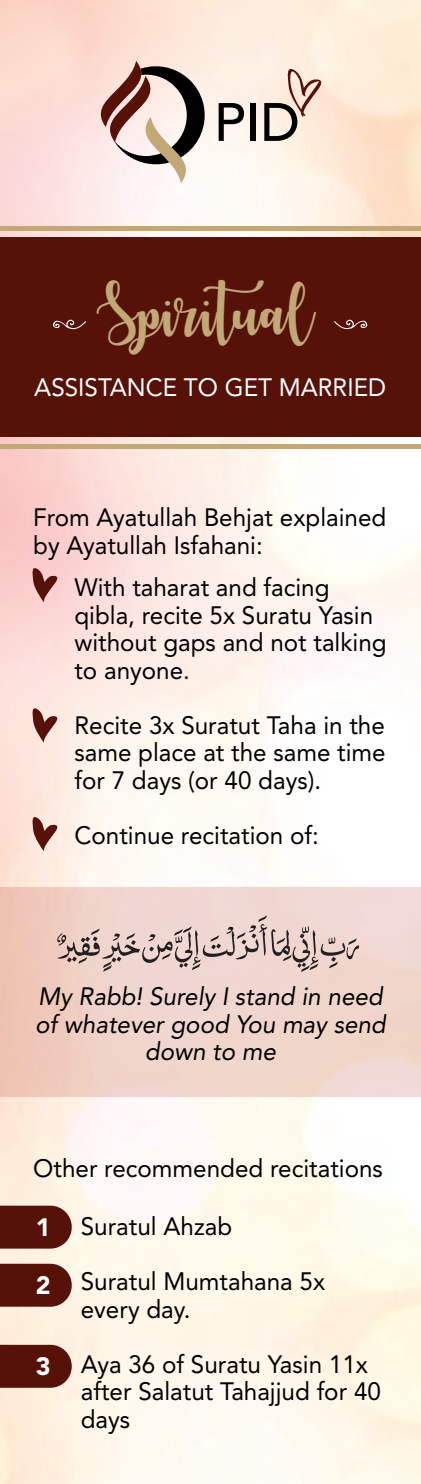
<style>
.page{position:relative;width:421px;height:1484px;background:#fff}
.page>*{position:absolute;margin:0;border:0;box-sizing:border-box;transform-origin:0 0}
.t1{font:500 53.5px "Avenir LT Std";color:#000}
.t2{font:51.5px "Autumnin November";letter-spacing:.025em;color:#c2a777}
.t3{font:25px/27.5px "Avenir LT Std";color:#000}
.t4{font:italic 25px/27.5px "Avenir LT Std";color:#000;text-align:center}
.t5{font:25px "Avenir LT Std";color:#fff}
.t6{font:900 25px "Avenir LT Std";color:#fff}
</style>
<div class="page">
<img style="left:0;top:0;width:421px;height:1484px">
<svg style="left:0;top:1206px;width:72px;height:43px;background:#622218"></svg>
<svg style="left:0;top:887px;width:421px;height:209px;background:#f0d2c9"></svg>
<div style="left:0;top:238px;width:421px;height:199px;background:#561208"></div>
<div style="left:0;top:226px;width:421px;height:5px;background:#c2a777"></div>
<div style="left:0;top:444px;width:421px;height:5px;background:#c2a777"></div>
<svg style="left:334px;top:319px;width:34px;height:10px"></svg>
<svg style="left:53px;top:319px;width:33px;height:10px"></svg>
<svg style="left:57px;top:916px;width:302px;height:56px;background:#d4bdb8"></svg>
<svg style="left:95px;top:61px;width:110px;height:122px"></svg>
<svg style="left:286px;top:63px;width:39px;height:54px;background:#e1c5b7"></svg>
<svg style="left:31px;top:566px;width:29px;height:36px"></svg>
<svg style="left:31px;top:706px;width:29px;height:37px"></svg>
<svg style="left:31px;top:814px;width:29px;height:37px"></svg>
<svg style="left:0;top:1264px;width:72px;height:43px;background:#622217"></svg>
<svg style="left:0;top:1345px;width:72px;height:43px;background:#612117"></svg>
<h1 class="t1" style="left:214px;top:91px;width:88px">PID</h1>
<h2 class="t2" style="left:96px;top:281px;width:219px">Spiritual</h2>
<p class="t5" style="left:34px;top:372px;width:353px">ASSISTANCE TO GET MARRIED</p>
<p class="t3" style="left:33px;top:504px;width:355px">From Ayatullah Behjat explained by Ayatullah Isfahani:</p>
<p class="t3" style="left:74px;top:574px;width:314px">With taharat and facing qibla, recite 5x Suratu Yasin without gaps and not talking to anyone.</p>
<p class="t3" style="left:74px;top:711px;width:313px;text-align:justify">Recite 3x Suratut Taha in the same place at the same time for 7 days (or 40 days).</p>
<p class="t3" style="left:74px;top:821px;width:246px">Continue recitation of:</p>
<p class="t4" style="left:35px;top:983px;width:352px">My Rabb! Surely I stand in need of whatever good You may send down to me</p>
<p class="t3" style="left:33px;top:1154px;width:351px">Other recommended recitations</p>
<p class="t3" style="left:81px;top:1213px;width:153px">Suratul Ahzab</p>
<p class="t3" style="left:81px;top:1268px;width:246px">Suratul Mumtahana 5x every day.</p>
<p class="t3" style="left:81px;top:1351px;width:302px">Aya 36 of Suratu Yasin 11x after Salatut Tahajjud for 40 days</p>
<p class="t6" style="left:36px;top:1212px;width:16px">1</p>
<p class="t6" style="left:36px;top:1270px;width:16px">2</p>
<p class="t6" style="left:36px;top:1351px;width:16px">3</p>
</div>
